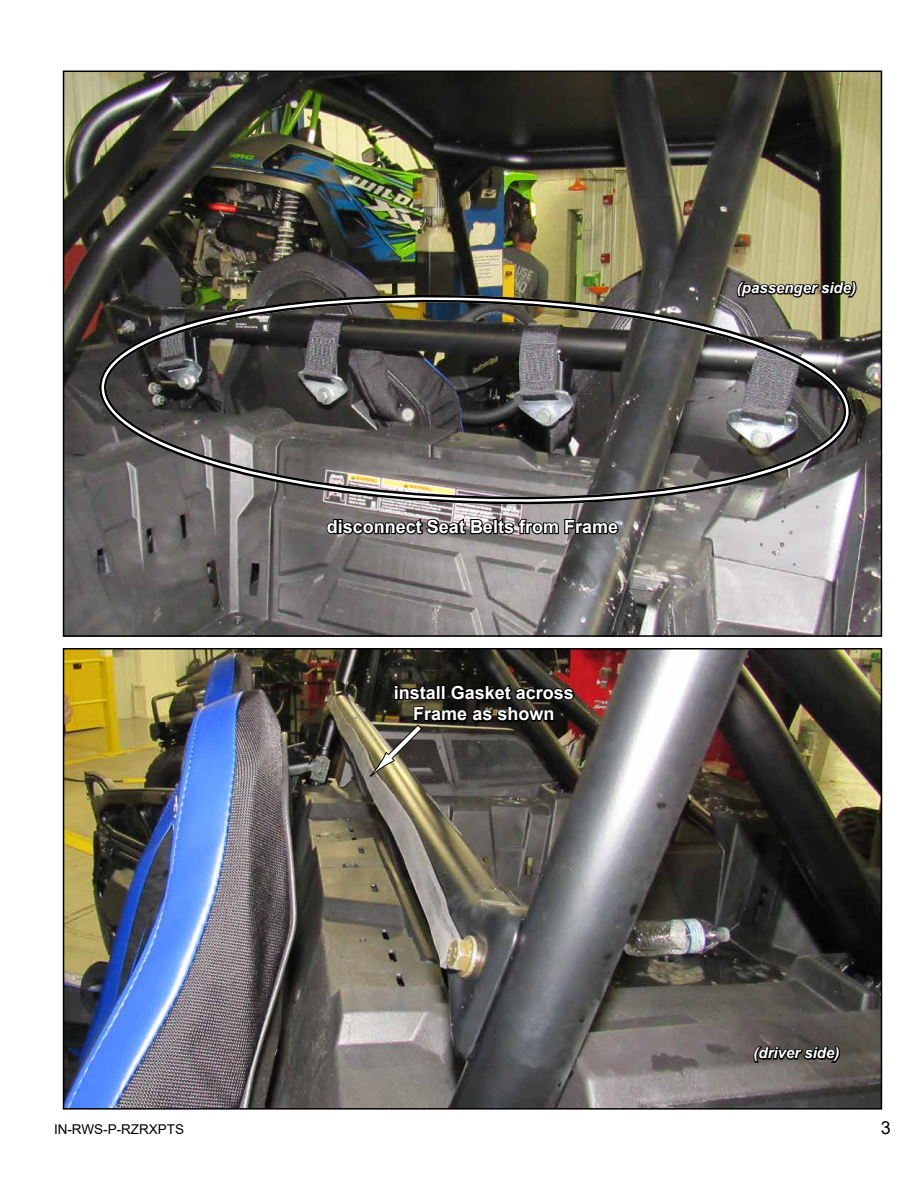
<style>
.page{position:relative;width:918px;height:1188px;background:#fff}
.page>*{position:absolute;margin:0;border:0;box-sizing:border-box;transform-origin:0 0}
.t1{font:700 18px/21.6px "Arial";color:#fff;text-align:center}
.t2{font:18px "Arial";color:#000}
.t3{font:italic 700 15px "Arial";color:#fff}
.t4{font:13.5px "Arial";color:#000}
</style>
<div class="page">
<img style="left:66px;top:651px;width:813px;height:456px">
<div style="left:63px;top:648px;width:819px;height:462px;border:2px solid #000"></div>
<img style="left:66px;top:74px;width:813px;height:560px">
<svg style="left:735px;top:269px;width:123px;height:30px;background:#898461"></svg>
<svg style="left:752px;top:1045px;width:89px;height:19px;background:#2f2d2a"></svg>
<svg style="left:325px;top:514px;width:295px;height:22px;background:#504d4d"></svg>
<img style="left:96px;top:287px;width:758px;height:223px">
<img style="left:102px;top:296px;width:746px;height:205px">
<img style="left:370px;top:680px;width:206px;height:98px">
<p class="t1" style="left:327px;top:516px;width:293px">disconnect Seat Belts from Frame</p>
<p class="t1" style="left:394px;top:682px;width:182px">install Gasket across<br>Frame as shown</p>
<p class="t3" style="left:737px;top:278px;width:121px">(passenger side)</p>
<p class="t3" style="left:754px;top:1043px;width:87px">(driver side)</p>
<p class="t4" style="left:54px;top:1120px;width:132px">IN-RWS-P-RZRXPTS</p>
<p class="t2" style="left:881px;top:1115px;width:12px">3</p>
</div>
